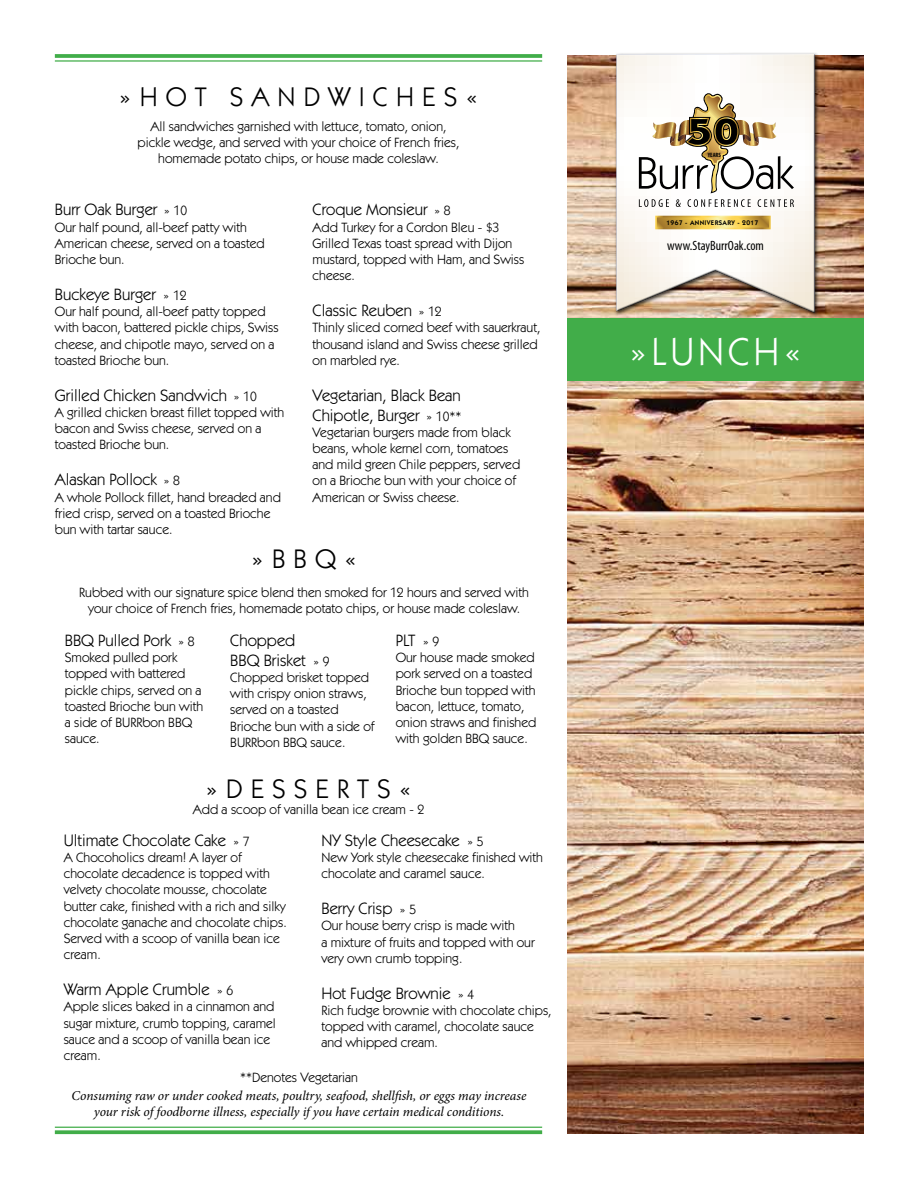
<style>
.page{position:relative;width:918px;height:1188px;background:#fff}
.page>*{position:absolute;margin:0;border:0;box-sizing:border-box;transform-origin:0 0}
.t1{font:39px "ITC Kabel Std";letter-spacing:.1em;color:#fff}
.t2{font:27px "ITC Kabel Std";letter-spacing:.3em;color:#000}
.t3{font:16.5px/19.8px "ITC Kabel Std";color:#000}
.t4{font:13.5px/16.2px "ITC Kabel Std";color:#000}
.t5{font:italic 13.5px/16.2px "Minion Pro";letter-spacing:-.005em;color:#000;text-align:center}
.t6{font:condensed 13.5px "Myriad Pro";color:#000}
.t7{font:600 6.75px "ITC Kabel Std";letter-spacing:.05em;color:#000}
.t8{font:700 condensed 6.3px "Myriad Pro";color:#000}
.s1{font-size:13.5px}
</style>
<div class="page">
<svg style="left:55px;top:54px;width:487px;height:4px;background:#4cb153"></svg>
<hr style="left:55px;top:60px;width:487px;height:2px;background:#41ad49">
<hr style="left:55px;top:1127px;width:487px;height:1px;background:#41ad49">
<svg style="left:55px;top:1130px;width:487px;height:4px;background:#51b459"></svg>
<img style="left:568px;top:55px;width:295px;height:1079px">
<div style="left:614px;top:52px;width:206px;height:266px;background:#000;opacity:.75"></div>
<div style="left:616px;top:53px;width:200px;height:262px;background:#000;opacity:.75"></div>
<svg style="left:639px;top:92px;width:155px;height:115px"></svg>
<svg style="left:658px;top:219px;width:110px;height:7px"></svg>
<div style="left:567px;top:319px;width:296px;height:62px;background:#41ad49"></div>
<h2 class="t2" style="left:120px;top:81px;width:359px">»HOT SANDWICHES«</h2>
<p class="t4" style="left:137px;top:118px;width:324px;text-align:center">All sandwiches garnished with lettuce, tomato, onion, pickle wedge, and served with your choice of French fries, homemade potato chips, or house made coleslaw.</p>
<p class="t3" style="left:55px;top:200px;width:134px">Burr Oak Burger <span class="s1">» 10</span></p>
<p class="t4" style="left:55px;top:219px;width:212px">Our half pound, all-beef patty with<br>American cheese, served on a toasted<br>Brioche bun.</p>
<p class="t3" style="left:55px;top:285px;width:133px">Buckeye Burger <span class="s1">» 12</span></p>
<p class="t4" style="left:55px;top:304px;width:225px">Our half pound, all-beef patty topped with bacon, battered pickle chips, Swiss cheese, and chipotle mayo, served on a toasted Brioche bun.</p>
<p class="t3" style="left:55px;top:385px;width:203px">Grilled Chicken Sandwich <span class="s1">» 10</span></p>
<p class="t4" style="left:55px;top:404px;width:231px">A grilled chicken breast fillet topped with bacon and Swiss cheese, served on a toasted Brioche bun.</p>
<p class="t3" style="left:55px;top:470px;width:127px">Alaskan Pollock <span class="s1">» 8</span></p>
<p class="t4" style="left:55px;top:489px;width:228px">A whole Pollock fillet, hand breaded and fried crisp, served on a toasted Brioche bun with tartar sauce.</p>
<p class="t3" style="left:313px;top:200px;width:139px">Croque Monsieur <span class="s1">» 8</span></p>
<p class="t4" style="left:313px;top:219px;width:213px">Add Turkey for a Cordon Bleu - $3<br>Grilled Texas toast spread with Dijon mustard, topped with Ham, and Swiss cheese.</p>
<p class="t3" style="left:313px;top:301px;width:131px">Classic Reuben <span class="s1">» 12</span></p>
<p class="t4" style="left:313px;top:320px;width:229px">Thinly sliced corned beef with sauerkraut, thousand island and Swiss cheese grilled on marbled rye.</p>
<p class="t3" style="left:313px;top:385px;width:150px">Vegetarian, Black Bean<br>Chipotle, Burger <span class="s1">» 10**</span></p>
<p class="t4" style="left:313px;top:424px;width:209px">Vegetarian burgers made from black beans, whole kernel corn, tomatoes and mild green Chile peppers, served on a Brioche bun with your choice of American or Swiss cheese.</p>
<h2 class="t2" style="left:252px;top:544px;width:106px">»BBQ«</h2>
<p class="t4" style="left:79px;top:585px;width:451px;text-align:center">Rubbed with our signature spice blend then smoked for 12 hours and served with your choice of French fries, homemade potato chips, or house made coleslaw.</p>
<p class="t3" style="left:65px;top:630px;width:131px">BBQ Pulled Pork <span class="s1">» 8</span></p>
<p class="t4" style="left:65px;top:649px;width:140px">Smoked pulled pork topped with battered pickle chips, served on a toasted Brioche bun with a side of BURRbon BBQ sauce.</p>
<p class="t3" style="left:230px;top:630px;width:101px">Chopped<br>BBQ Brisket <span class="s1">» 9</span></p>
<p class="t4" style="left:230px;top:669px;width:146px">Chopped brisket topped with crispy onion straws, served on a toasted<br>Brioche bun with a side of<br>BURRbon BBQ sauce.</p>
<p class="t3" style="left:396px;top:630px;width:45px">PLT <span class="s1">» 9</span></p>
<p class="t4" style="left:396px;top:649px;width:142px">Our house made smoked pork served on a toasted<br>Brioche bun topped with bacon, lettuce, tomato, onion straws and finished with golden BBQ sauce.</p>
<h2 class="t2" style="left:206px;top:773px;width:206px">»DESSERTS«</h2>
<p class="t4" style="left:193px;top:802px;width:233px">Add a scoop of vanilla bean ice cream - 2</p>
<p class="t3" style="left:64px;top:830px;width:187px">Ultimate Chocolate Cake <span class="s1">» 7</span></p>
<p class="t4" style="left:64px;top:849px;width:225px">A Chocoholics dream! A layer of chocolate decadence is topped with velvety chocolate mousse, chocolate butter cake, finished with a rich and silky chocolate ganache and chocolate chips.<br>Served with a scoop of vanilla bean ice cream.</p>
<p class="t3" style="left:64px;top:980px;width:171px">Warm Apple Crumble <span class="s1">» 6</span></p>
<p class="t4" style="left:64px;top:999px;width:214px">Apple slices baked in a cinnamon and sugar mixture, crumb topping, caramel sauce and a scoop of vanilla bean ice cream.</p>
<p class="t3" style="left:321px;top:830px;width:164px">NY Style Cheesecake <span class="s1">» 5</span></p>
<p class="t4" style="left:321px;top:849px;width:223px">New York style cheesecake finished with chocolate and caramel sauce.</p>
<p class="t3" style="left:321px;top:899px;width:96px">Berry Crisp <span class="s1">» 5</span></p>
<p class="t4" style="left:321px;top:918px;width:215px">Our house berry crisp is made with<br>a mixture of fruits and topped with our very own crumb topping.</p>
<p class="t3" style="left:321px;top:983px;width:154px">Hot Fudge Brownie <span class="s1">» 4</span></p>
<p class="t4" style="left:321px;top:1002px;width:232px">Rich fudge brownie with chocolate chips, topped with caramel, chocolate sauce and whipped cream.</p>
<p class="t4" style="left:240px;top:1069px;width:119px">**Denotes Vegetarian</p>
<p class="t5" style="left:72px;top:1087px;width:456px">Consuming raw or under cooked meats, poultry, seafood, shellfish, or eggs may increase your risk of foodborne illness, especially if you have certain medical conditions.</p>
<p class="t8" style="left:708px;top:151px;width:15px">YEARS</p>
<p class="t7" style="left:667px;top:218px;width:93px">1967 - ANNIVERSARY - 2017</p>
<p class="t6" style="left:667px;top:238px;width:98px">www.StayBurrOak.com</p>
<h1 class="t1" style="left:630px;top:329px;width:172px">»LUNCH«</h1>
</div>
